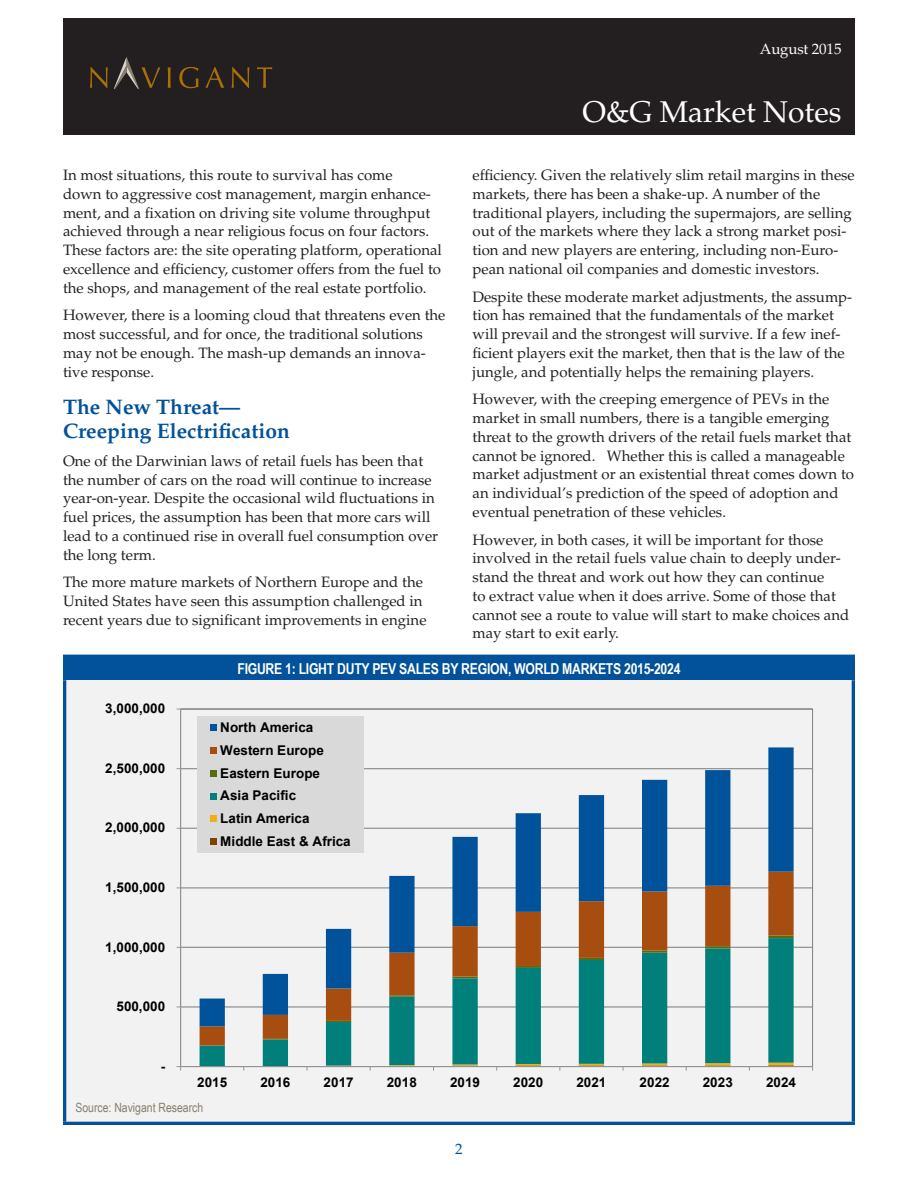
<style>
.page{position:relative;width:918px;height:1188px;background:#fff}
.page>*{position:absolute;margin:0;border:0;box-sizing:border-box;transform-origin:0 0}
.t1{font:30px "Palatino LT Std";color:#fff}
.Body_Headline{font:700 21px/24px "Palatino LT Std";color:#01529a}
.Body{font:15px/18.8px "Palatino LT Std";color:#231f20}
.Chart_Title{font:700 15px "Arial Narrow";letter-spacing:-.02em;color:#fff}
.t2{font:15px "Palatino LT Std";letter-spacing:-.01em;color:#fff}
.Body-2{font:15px "Palatino LT Std";color:#01529a}
.t3{font:700 13.5px/22.6px "Arial";color:#000}
.Sidebar_Bullet{font:12.75px "Arial Narrow";color:#887d6d}
</style>
<div class="page">
<div style="left:63px;top:18px;width:791px;height:116px;background:#231f20"></div>
<svg style="left:168px;top:67px;width:3px;height:21px"></svg>
<svg style="left:179px;top:67px;width:20px;height:21px"></svg>
<svg style="left:205px;top:67px;width:19px;height:21px"></svg>
<svg style="left:232px;top:67px;width:17px;height:21px"></svg>
<svg style="left:257px;top:67px;width:15px;height:21px"></svg>
<svg style="left:90px;top:67px;width:18px;height:21px"></svg>
<svg style="left:114px;top:57px;width:46px;height:32px"></svg>
<div style="left:65px;top:656px;width:788px;height:24px;background:#01529a"></div>
<div style="left:65px;top:680px;width:788px;height:443px;background:#f2f2f2"></div>
<hr style="left:63px;top:680px;width:3px;height:442px;background:#01529a">
<hr style="left:852px;top:680px;width:3px;height:442px;background:#01529a">
<hr style="left:63px;top:1122px;width:792px;height:3px;background:#01529a">
<hr style="left:63px;top:658px;width:3px;height:22px;background:#01529a">
<hr style="left:63px;top:655px;width:792px;height:3px;background:#01529a">
<hr style="left:852px;top:658px;width:3px;height:22px;background:#01529a">
<hr style="left:181px;top:1006px;width:632px;height:2px;background:#969696">
<hr style="left:181px;top:947px;width:632px;height:1px;background:#969696">
<hr style="left:181px;top:887px;width:632px;height:2px;background:#969696">
<hr style="left:181px;top:828px;width:632px;height:1px;background:#969696">
<hr style="left:181px;top:768px;width:632px;height:1px;background:#969696">
<hr style="left:181px;top:708px;width:632px;height:2px;background:#969696">
<svg style="left:200px;top:1045px;width:594px;height:21px"></svg>
<svg style="left:200px;top:1045px;width:25px;height:1px"></svg>
<svg style="left:200px;top:1026px;width:594px;height:19px"></svg>
<svg style="left:200px;top:747px;width:594px;height:279px"></svg>
<hr style="left:180px;top:709px;width:1px;height:358px;background:#969696">
<hr style="left:181px;top:1066px;width:632px;height:1px;background:#969696">
<div style="left:197px;top:717px;width:166px;height:136px;background:#d9d9d9"></div>
<svg style="left:211px;top:725px;width:6px;height:6px"></svg>
<div style="left:211px;top:747px;width:6px;height:7px;background:#a84d10"></div>
<div style="left:211px;top:770px;width:6px;height:7px;background:#566c11"></div>
<svg style="left:211px;top:793px;width:6px;height:6px"></svg>
<div style="left:211px;top:815px;width:6px;height:7px;background:#eeb111"></div>
<div style="left:211px;top:838px;width:6px;height:7px;background:#7e4300"></div>
<p class="t2" style="left:760px;top:40px;width:83px">August 2015</p>
<h1 class="t1" style="left:582px;top:94px;width:261px">O&amp;G Market Notes</h1>
<p class="Body" style="left:472px;top:166px;width:384px">efficiency. Given the relatively slim retail margins in these markets, there has been a shake-up. A number of the traditional players, including the supermajors, are selling out of the markets where they lack a strong market posi&shy;tion and new players are entering, including non-Euro&shy;pean national oil companies and domestic investors.</p>
<p class="Body" style="left:472px;top:287px;width:381px">Despite these moderate market adjustments, the assump&shy;tion has remained that the fundamentals of the market will prevail and the strongest will survive. If a few inef&shy;ficient players exit the market, then that is the law of the jungle, and potentially helps the remaining players.</p>
<p class="Body" style="left:472px;top:390px;width:383px">However, with the creeping emergence of PEVs in the market in small numbers, there is a tangible emerging threat to the growth drivers of the retail fuels market that cannot be ignored. Whether this is called a manageable market adjustment or an existential threat comes down to an individual’s prediction of the speed of adoption and eventual penetration of these vehicles.</p>
<p class="Body" style="left:472px;top:530px;width:378px">However, in both cases, it will be important for those involved in the retail fuels value chain to deeply under&shy;stand the threat and work out how they can continue<br>to extract value when it does arrive. Some of those that cannot see a route to value will start to make choices and may start to exit early.</p>
<p class="Chart_Title" style="left:237px;top:657px;width:445px">FIGURE 1: LIGHT DUTY PEV SALES BY REGION, WORLD MARKETS 2015-2024</p>
<p class="Body" style="left:63px;top:166px;width:380px">In most situations, this route to survival has come<br>down to aggressive cost management, margin enhance&shy;ment, and a fixation on driving site volume throughput achieved through a near religious focus on four factors.<br>These factors are: the site operating platform, operational excellence and efficiency, customer offers from the fuel to the shops, and management of the real estate portfolio.</p>
<p class="Body" style="left:63px;top:306px;width:384px">However, there is a looming cloud that threatens even the most successful, and for once, the traditional solutions may not be enough. The mash-up demands an innova&shy;tive response.</p>
<p class="Body_Headline" style="left:63px;top:395px;width:228px">The New Threat—<br>Creeping Electrification</p>
<p class="Body" style="left:63px;top:452px;width:377px">One of the Darwinian laws of retail fuels has been that the number of cars on the road will continue to increase year-on-year. Despite the occasional wild fluctuations in fuel prices, the assumption has been that more cars will lead to a continued rise in overall fuel consumption over the long term.</p>
<p class="Body" style="left:63px;top:573px;width:365px">The more mature markets of Northern Europe and the<br>United States have seen this assumption challenged in recent years due to significant improvements in engine</p>
<p class="t3" style="left:105px;top:698px;width:62px">3,000,000</p>
<p class="t3" style="left:105px;top:757px;width:62px">2,500,000</p>
<p class="t3" style="left:105px;top:817px;width:62px">2,000,000</p>
<p class="t3" style="left:105px;top:876px;width:62px">1,500,000</p>
<p class="t3" style="left:105px;top:936px;width:62px">1,000,000</p>
<p class="t3" style="left:116px;top:996px;width:50px">500,000</p>
<p class="t3" style="left:161px;top:1055px;width:6px">-</p>
<p class="t3" style="left:220px;top:717px;width:132px">North America<br>Western Europe<br>Eastern Europe<br>Asia Pacific<br>Latin America<br>Middle East &amp; Africa</p>
<p class="t3" style="left:197px;top:1071px;width:31px">2015</p>
<p class="t3" style="left:260px;top:1071px;width:31px">2016</p>
<p class="t3" style="left:324px;top:1071px;width:31px">2017</p>
<p class="t3" style="left:387px;top:1071px;width:31px">2018</p>
<p class="t3" style="left:450px;top:1071px;width:31px">2019</p>
<p class="t3" style="left:513px;top:1071px;width:31px">2020</p>
<p class="t3" style="left:576px;top:1071px;width:31px">2021</p>
<p class="t3" style="left:640px;top:1071px;width:31px">2022</p>
<p class="t3" style="left:703px;top:1071px;width:31px">2023</p>
<p class="t3" style="left:766px;top:1071px;width:31px">2024</p>
<p class="Sidebar_Bullet" style="left:75px;top:1098px;width:129px">Source: Navigant Research</p>
<p class="Body-2" style="left:455px;top:1140px;width:9px">2</p>
</div>
